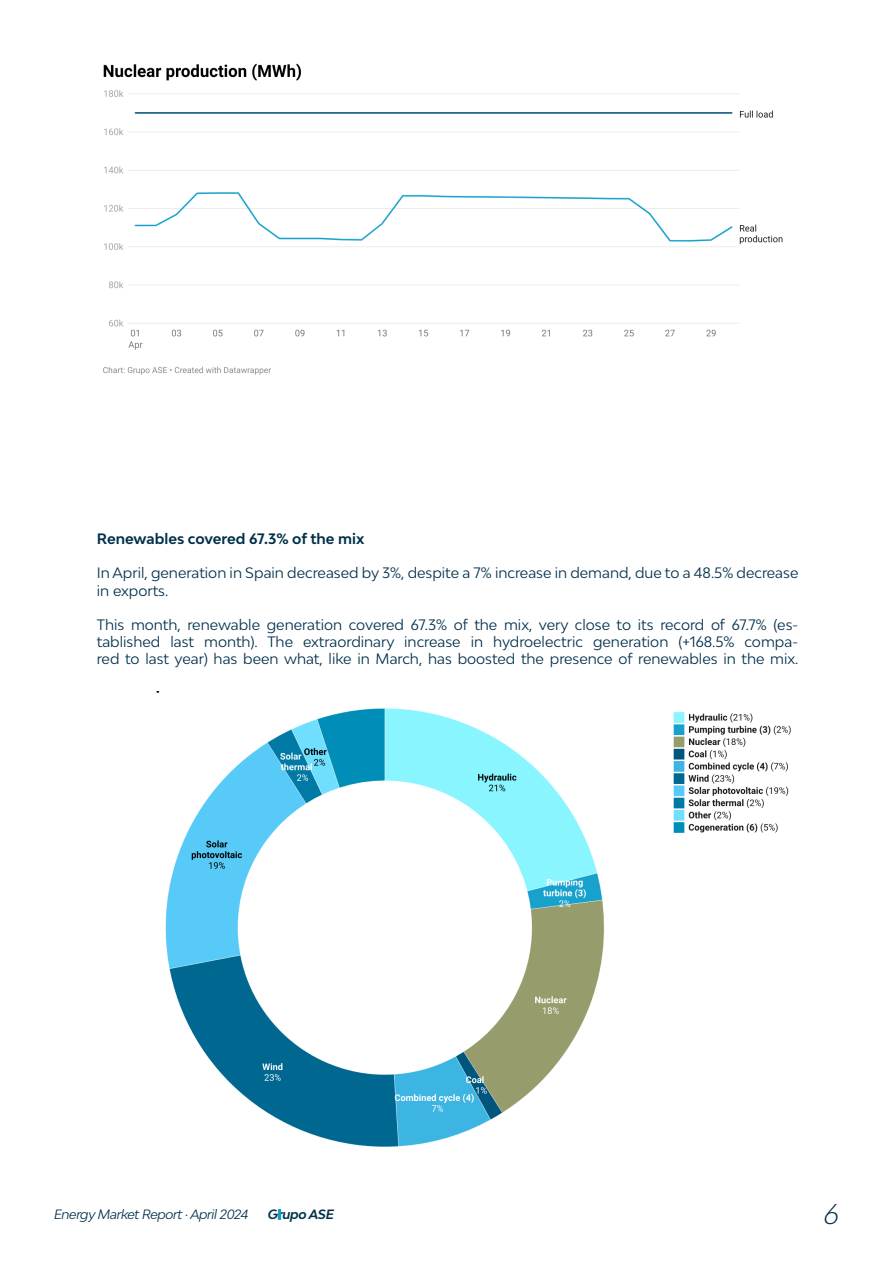
<style>
.page{position:relative;width:893px;height:1263px;background:#fff}
.page>*{position:absolute;margin:0;border:0;box-sizing:border-box;transform-origin:0 0}
.t1{font:italic 300 27px "Bw Modelica";color:#00314a}
.t2{font:14.25px/17.1px "Bw Modelica";color:#02304b}
.t3{font:700 14.25px "Bw Modelica";color:#02304b}
.t4{font:italic 12.75px "Bw Modelica";letter-spacing:-.03em;color:#00314a}
.t5{font:italic 700 12.75px "Bw Modelica";letter-spacing:-.03em;color:#00314a}
</style>
<div class="page">
<svg style="left:278px;top:1209px;width:3px;height:11px"></svg>
<img style="left:103px;top:63px;width:680px;height:312px">
<img style="left:156px;top:692px;width:635px;height:455px">
<p class="t3" style="left:97px;top:530px;width:269px">Renewables covered 67.3% of the mix</p>
<p class="t2" style="left:97px;top:564px;width:703px">In April, generation in Spain decreased by 3%, despite a 7% increase in demand, due to a 48.5% decrease in exports.</p>
<p class="t2" style="left:97px;top:615px;width:703px;text-align:justify">This month, renewable generation covered 67.3% of the mix, very close to its record of 67.7% (es&shy;tablished last month). The extraordinary increase in hydroelectric generation (+168.5% compa&shy;red to last year) has been what, like in March, has boosted the presence of renewables in the mix.</p>
<p class="t4" style="left:54px;top:1206px;width:196px">Energy Market Report · April 2024</p>
<p class="t5" style="left:268px;top:1206px;width:68px">Grupo ASE</p>
<h1 class="t1" style="left:824px;top:1196px;width:16px">6</h1>
</div>
